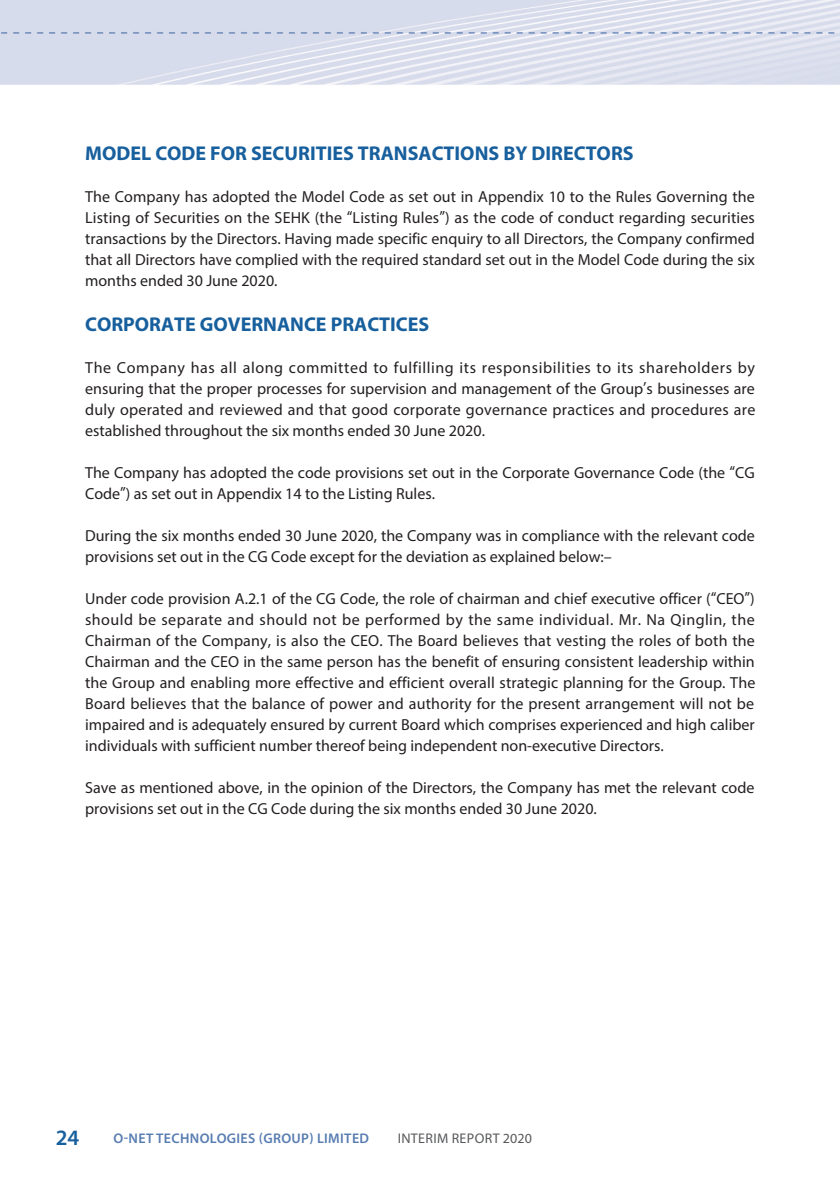
<style>
.page{position:relative;width:840px;height:1191px;background:#fff}
.page>*{position:absolute;margin:0;border:0;box-sizing:border-box;transform-origin:0 0}
.t1{font:600 22px "Myriad Pro";color:#175f9d}
._01_H1{font:700 20px "Myriad Pro";color:#175f9d}
._00_txt{font:16px/21px "Myriad Pro";color:#231f20;text-align:justify}
.t2{font:600 14px "Myriad Pro";letter-spacing:.025em;color:#577cb1}
.t3{font:14px "Myriad Pro";letter-spacing:.025em;color:#57585a}
</style>
<div class="page">
<img style="left:0;top:0;width:839px;height:85px">
<p class="_01_H1" style="left:85px;top:140px;width:549px">MODEL CODE FOR SECURITIES TRANSACTIONS BY DIRECTORS</p>
<p class="_00_txt" style="left:85px;top:185px;width:671px">The Company has adopted the Model Code as set out in Appendix 10 to the Rules Governing the Listing of Securities on the SEHK (the “Listing Rules”) as the code of conduct regarding securities transactions by the Directors. Having made specific enquiry to all Directors, the Company confirmed that all Directors have complied with the required standard set out in the Model Code during the six months ended 30 June 2020.</p>
<p class="_01_H1" style="left:85px;top:311px;width:345px">CORPORATE GOVERNANCE PRACTICES</p>
<p class="_00_txt" style="left:85px;top:356px;width:671px">The Company has all along committed to fulfilling its responsibilities to its shareholders by ensuring that the proper processes for supervision and management of the Group’s businesses are duly operated and reviewed and that good corporate governance practices and procedures are established throughout the six months ended 30 June 2020.</p>
<p class="_00_txt" style="left:85px;top:461px;width:670px">The Company has adopted the code provisions set out in the Corporate Governance Code (the “CG<br>Code”) as set out in Appendix 14 to the Listing Rules.</p>
<p class="_00_txt" style="left:85px;top:524px;width:671px">During the six months ended 30 June 2020, the Company was in compliance with the relevant code provisions set out in the CG Code except for the deviation as explained below:–</p>
<p class="_00_txt" style="left:85px;top:587px;width:671px">Under code provision A.2.1 of the CG Code, the role of chairman and chief executive officer (“CEO”) should be separate and should not be performed by the same individual. Mr. Na Qinglin, the Chairman of the Company, is also the CEO. The Board believes that vesting the roles of both the Chairman and the CEO in the same person has the benefit of ensuring consistent leadership within the Group and enabling more effective and efficient overall strategic planning for the Group. The Board believes that the balance of power and authority for the present arrangement will not be impaired and is adequately ensured by current Board which comprises experienced and high caliber individuals with sufficient number thereof being independent non-executive Directors.</p>
<p class="_00_txt" style="left:85px;top:776px;width:670px">Save as mentioned above, in the opinion of the Directors, the Company has met the relevant code provisions set out in the CG Code during the six months ended 30 June 2020.</p>
<h1 class="t1" style="left:56px;top:1124px;width:25px">24</h1>
<p class="t2" style="left:114px;top:1129px;width:257px">O-NET TECHNOLOGIES (GROUP) LIMITED</p>
<p class="t3" style="left:397px;top:1129px;width:136px">INTERIM REPORT 2020</p>
</div>
